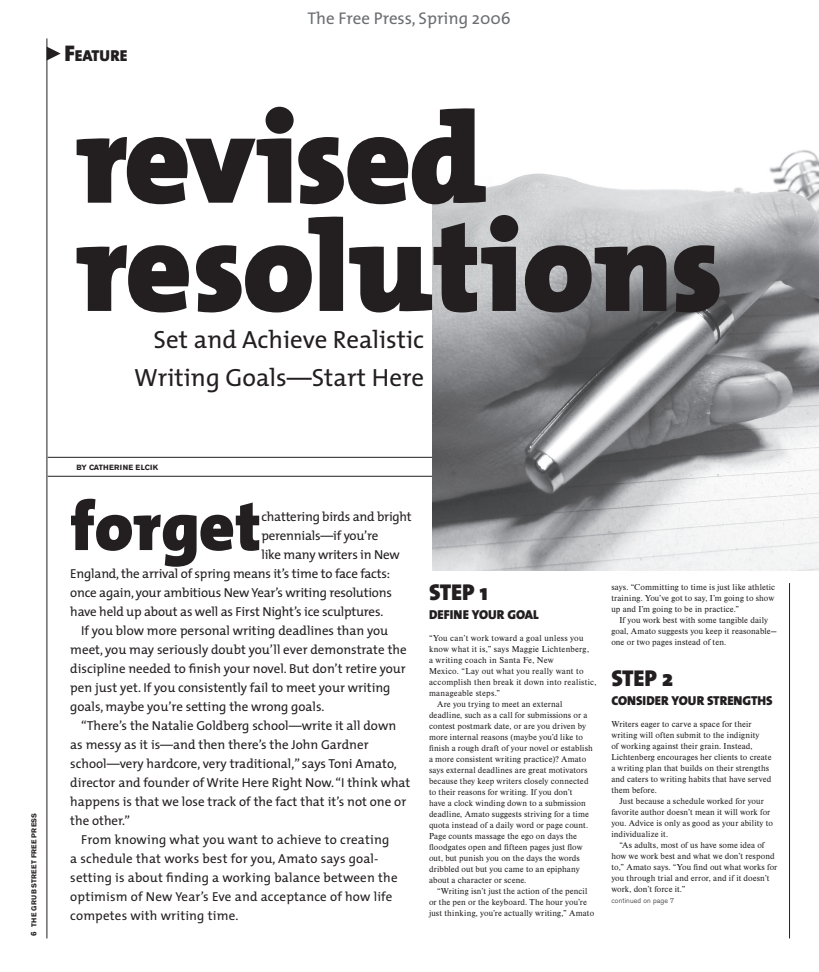
<style>
.page{position:relative;width:819px;height:972px;background:#fff}
.page>*{position:absolute;margin:0;border:0;box-sizing:border-box;transform-origin:0 0}
.t1{font:900 128.8px/108.2px "The Mix";letter-spacing:-.015em;color:#231f20}
.t2{font:900 69.3px "The Mix";color:#231f20}
.t3{font:25px/38.2px "The Mix";color:#231f20;text-align:right}
.t4{font:900 23px "The Mix";letter-spacing:-.01em;color:#231f20}
.t5{font:17px "The Mix";color:#6c6d70}
.t6{font:900 15.9px "The Mix";color:#231f20}
.t7{font:13px "The Mix";color:#231f20}
.t8{font:900 13px "The Mix";color:#231f20}
.t9{font:9px/11px "Nimbus Rom D";letter-spacing:.01em;color:#231f20}
.t10{font:700 7.5px "Akzidenz Grotesk BE";letter-spacing:.05em;color:#231f20}
.t11{font:700 7px "Akzidenz Grotesk BE";letter-spacing:.04em;color:#231f20}
.t12{font:300 7px "Akzidenz Grotesk BE";letter-spacing:.02em;color:#231f20}
.s1{font-size:22.8px}
</style>
<div class="page">
<hr style="left:48px;top:457px;width:388px;height:1px;background:#231f20">
<hr style="left:48px;top:476px;width:388px;height:1px;background:#231f20">
<svg style="left:48px;top:47px;width:13px;height:13px"></svg>
<hr style="left:47px;top:38px;width:1px;height:900px;background:#231f20">
<img style="left:433px;top:150px;width:386px;height:420px">
<hr style="left:789px;top:583px;width:1px;height:355px;background:#231f20">
<h3 class="t6" style="left:64px;top:42px;width:64px"><span class="s1">F</span>EATURE</h3>
<h3 class="t5" style="left:307px;top:5px;width:205px">The Free Press, Spring 2006</h3>
<h1 class="t1" style="left:76px;top:103px;width:648px">revised resolutions</h1>
<h3 class="t3" style="left:134px;top:320px;width:292px">Set and Achieve Realistic<br>Writing Goals—Start Here</h3>
<p class="t11" style="left:30px;top:927px;width:115px;rotate:-90deg">THE GRUB STREET FREE PRESS</p>
<p class="t10" style="left:76px;top:463px;width:83px">BY CATHERINE ELCIK</p>
<h2 class="t2" style="left:70px;top:468px;width:193px">forget</h2>
<h3 class="t7" style="left:261px;top:505px;width:152px">chattering birds and bright</h3>
<h3 class="t7" style="left:261px;top:524px;width:119px">perennials—if you’re</h3>
<h3 class="t7" style="left:261px;top:543px;width:140px">like many writers in New</h3>
<h3 class="t7" style="left:70px;top:562px;width:321px">England, the arrival of spring means it’s time to face facts:</h3>
<h3 class="t7" style="left:70px;top:581px;width:323px">once again, your ambitious New Year’s writing resolutions</h3>
<h3 class="t7" style="left:70px;top:600px;width:315px">have held up about as well as First Night’s ice sculptures.</h3>
<h3 class="t7" style="left:81px;top:619px;width:309px">If you blow more personal writing deadlines than you</h3>
<h3 class="t7" style="left:70px;top:638px;width:338px">meet, you may seriously doubt you’ll ever demonstrate the</h3>
<h3 class="t7" style="left:70px;top:657px;width:337px">discipline needed to finish your novel. But don’t retire your</h3>
<h3 class="t7" style="left:70px;top:676px;width:322px">pen just yet. If you consistently fail to meet your writing</h3>
<h3 class="t7" style="left:70px;top:695px;width:256px">goals, maybe you’re setting the wrong goals.</h3>
<h3 class="t7" style="left:81px;top:714px;width:317px">“There’s the Natalie Goldberg school—write it all down</h3>
<h3 class="t7" style="left:70px;top:733px;width:300px">as messy as it is—and then there’s the John Gardner</h3>
<h3 class="t7" style="left:70px;top:752px;width:328px">school—very hardcore, very traditional,” says Toni Amato,</h3>
<h3 class="t7" style="left:70px;top:771px;width:342px">director and founder of Write Here Right Now. “I think what</h3>
<h3 class="t7" style="left:70px;top:790px;width:337px">happens is that we lose track of the fact that it’s not one or</h3>
<h3 class="t7" style="left:70px;top:809px;width:61px">the other.”</h3>
<h3 class="t7" style="left:81px;top:828px;width:310px">From knowing what you want to achieve to creating</h3>
<h3 class="t7" style="left:70px;top:847px;width:310px">a schedule that works best for you, Amato says goal-</h3>
<h3 class="t7" style="left:70px;top:866px;width:329px">setting is about finding a working balance between the</h3>
<h3 class="t7" style="left:70px;top:885px;width:324px">optimism of New Year’s Eve and acceptance of how life</h3>
<h3 class="t7" style="left:70px;top:904px;width:170px">competes with writing time.</h3>
<h3 class="t4" style="left:429px;top:572px;width:60px">STEP 1</h3>
<h3 class="t8" style="left:429px;top:603px;width:111px">DEFINE YOUR GOAL</h3>
<p class="t9" style="left:429px;top:632px;width:156px">“You can’t work toward a goal unless you</p>
<p class="t9" style="left:429px;top:643px;width:162px">know what it is,” says Maggie Lichtenberg,</p>
<p class="t9" style="left:429px;top:654px;width:126px">a writing coach in Santa Fe, New</p>
<p class="t9" style="left:429px;top:665px;width:156px">Mexico. “Lay out what you really want to</p>
<p class="t9" style="left:429px;top:676px;width:169px">accomplish then break it down into realistic,</p>
<p class="t9" style="left:429px;top:687px;width:73px">manageable steps.”</p>
<p class="t9" style="left:437px;top:698px;width:127px">Are you trying to meet an external</p>
<p class="t9" style="left:429px;top:709px;width:160px">deadline, such as a call for submissions or a</p>
<p class="t9" style="left:429px;top:720px;width:159px">contest postmark date, or are you driven by</p>
<p class="t9" style="left:429px;top:731px;width:156px">more internal reasons (maybe you’d like to</p>
<p class="t9" style="left:429px;top:742px;width:165px">finish a rough draft of your novel or establish</p>
<p class="t9" style="left:429px;top:753px;width:159px">a more consistent writing practice)? Amato</p>
<p class="t9" style="left:429px;top:764px;width:160px">says external deadlines are great motivators</p>
<p class="t9" style="left:429px;top:775px;width:161px">because they keep writers closely connected</p>
<p class="t9" style="left:429px;top:786px;width:145px">to their reasons for writing. If you don’t</p>
<p class="t9" style="left:429px;top:797px;width:158px">have a clock winding down to a submission</p>
<p class="t9" style="left:429px;top:808px;width:161px">deadline, Amato suggests striving for a time</p>
<p class="t9" style="left:429px;top:819px;width:161px">quota instead of a daily word or page count.</p>
<p class="t9" style="left:429px;top:830px;width:150px">Page counts massage the ego on days the</p>
<p class="t9" style="left:429px;top:841px;width:155px">floodgates open and fifteen pages just flow</p>
<p class="t9" style="left:429px;top:852px;width:152px">out, but punish you on the days the words</p>
<p class="t9" style="left:429px;top:863px;width:152px">dribbled out but you came to an epiphany</p>
<p class="t9" style="left:429px;top:874px;width:99px">about a character or scene.</p>
<p class="t9" style="left:437px;top:885px;width:152px">“Writing isn’t just the action of the pencil</p>
<p class="t9" style="left:429px;top:896px;width:159px">or the pen or the keyboard. The hour you’re</p>
<p class="t9" style="left:429px;top:907px;width:167px">just thinking, you’re actually writing,” Amato</p>
<p class="t9" style="left:611px;top:582px;width:165px;text-align:justify">says. “Committing to time is just like athletic training. You’ve got to say, I’m going to show up and I’m going to be in practice.”</p>
<p class="t9" style="left:611px;top:615px;width:167px;text-indent:8px">If you work best with some tangible daily goal, Amato suggests you keep it reasonable— one or two pages instead of ten.</p>
<h3 class="t4" style="left:611px;top:659px;width:63px">STEP 2</h3>
<h3 class="t8" style="left:611px;top:690px;width:163px">CONSIDER YOUR STRENGTHS</h3>
<p class="t9" style="left:611px;top:719px;width:162px">Writers eager to carve a space for their writing will often submit to the indignity<br>of working against their grain. Instead, Lichtenberg encourages her clients to create a writing plan that builds on their strengths and caters to writing habits that have served them before.</p>
<p class="t9" style="left:611px;top:796px;width:163px;text-indent:8px">Just because a schedule worked for your favorite author doesn’t mean it will work for you. Advice is only as good as your ability to individualize it.</p>
<p class="t9" style="left:611px;top:840px;width:167px;text-indent:8px">“As adults, most of us have some idea of how we work best and what we don’t respond to,” Amato says. “You find out what works for you through trial and error, and if it doesn’t work, don’t force it.”</p>
<p class="t12" style="left:611px;top:897px;width:64px">continued on page 7</p>
</div>
